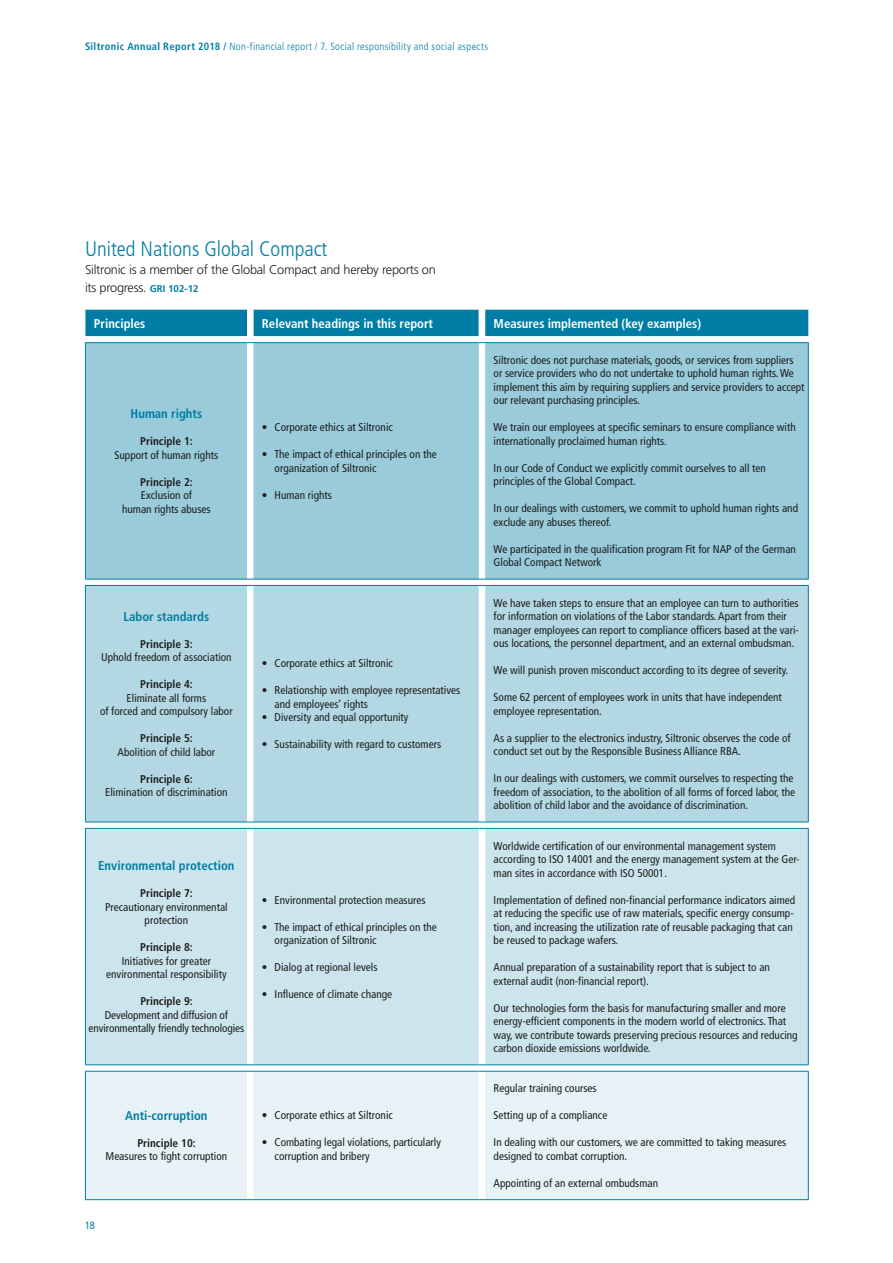
<style>
.page{position:relative;width:893px;height:1263px;background:#fff}
.page>*{position:absolute;margin:0;border:0;box-sizing:border-box;transform-origin:0 0}
.t1{font:300 condensed 21px "Frutiger LT Std";color:#007da4}
.t2{font:300 12.75px/18px "Frutiger LT Std";letter-spacing:-.02em;color:#1d1d1b}
.t3{font:700 condensed 12.75px "Frutiger LT Std";color:#fff}
.t4{font:700 condensed 12.75px "Frutiger LT Std";color:#007da4}
.t5{font:condensed 11.25px/13.5px "Frutiger LT Std";color:#1d1d1b}
.t6{font:700 condensed 11.25px "Frutiger LT Std";color:#1d1d1b}
.t7{font:300 condensed 10.5px "Frutiger LT Std";letter-spacing:.03em;color:#007da4}
.t8{font:condensed 10.5px "Frutiger LT Std";color:#007da4}
.s1{font-weight:700}
.s2{font-weight:700;font-size:9.75px;color:#007da4}
</style>
<div class="page">
<svg style="left:85px;top:310px;width:723px;height:761px;fill:#007da4"></svg>
<div style="left:86px;top:343px;width:722px;height:236px;background:#99cbdb"></div>
<svg style="left:85px;top:580px;width:162px;height:491px"></svg>
<div style="left:86px;top:586px;width:722px;height:235px;background:#b3d8e4"></div>
<div style="left:86px;top:829px;width:722px;height:235px;background:#cce5ed"></div>
<div style="left:86px;top:1072px;width:722px;height:127px;background:#e6f2f6"></div>
<hr style="left:253px;top:1071px;width:226px;height:1px;background:#007da4">
<hr style="left:253px;top:1199px;width:226px;height:1px;background:#007da4">
<hr style="left:253px;top:342px;width:226px;height:1px;background:#007da4">
<hr style="left:253px;top:579px;width:226px;height:1px;background:#007da4">
<hr style="left:253px;top:828px;width:226px;height:1px;background:#007da4">
<hr style="left:253px;top:1064px;width:226px;height:1px;background:#007da4">
<hr style="left:253px;top:585px;width:226px;height:1px;background:#007da4">
<hr style="left:253px;top:821px;width:226px;height:1px;background:#007da4">
<hr style="left:85px;top:343px;width:1px;height:236px;background:#007da4">
<hr style="left:85px;top:342px;width:162px;height:1px;background:#007da4">
<hr style="left:485px;top:342px;width:324px;height:1px;background:#007da4">
<hr style="left:808px;top:343px;width:1px;height:236px;background:#007da4">
<hr style="left:85px;top:579px;width:162px;height:1px;background:#007da4">
<hr style="left:485px;top:579px;width:324px;height:1px;background:#007da4">
<hr style="left:85px;top:586px;width:1px;height:235px;background:#007da4">
<hr style="left:85px;top:585px;width:162px;height:1px;background:#007da4">
<svg style="left:247px;top:579px;width:6px;height:7px"></svg>
<svg style="left:479px;top:579px;width:6px;height:7px"></svg>
<hr style="left:485px;top:585px;width:324px;height:1px;background:#007da4">
<hr style="left:808px;top:586px;width:1px;height:235px;background:#007da4">
<hr style="left:85px;top:821px;width:162px;height:1px;background:#007da4">
<hr style="left:485px;top:821px;width:324px;height:1px;background:#007da4">
<hr style="left:85px;top:829px;width:1px;height:235px;background:#007da4">
<hr style="left:85px;top:828px;width:162px;height:1px;background:#007da4">
<hr style="left:485px;top:828px;width:324px;height:1px;background:#007da4">
<hr style="left:808px;top:829px;width:1px;height:235px;background:#007da4">
<hr style="left:85px;top:1064px;width:162px;height:1px;background:#007da4">
<hr style="left:485px;top:1064px;width:324px;height:1px;background:#007da4">
<hr style="left:85px;top:1071px;width:1px;height:128px;background:#007da4">
<hr style="left:85px;top:1071px;width:162px;height:1px;background:#007da4">
<hr style="left:85px;top:1199px;width:162px;height:1px;background:#007da4">
<hr style="left:485px;top:1071px;width:324px;height:1px;background:#007da4">
<hr style="left:808px;top:1071px;width:1px;height:128px;background:#007da4">
<hr style="left:485px;top:1199px;width:324px;height:1px;background:#007da4">
<p class="t7" style="left:85px;top:41px;width:405px"><span class="s1">Siltronic Annual Report 2018 /</span> Non-financial report / 7. Social responsibility and social aspects</p>
<h1 class="t1" style="left:85px;top:236px;width:244px">United Nations Global Compact</h1>
<p class="t2" style="left:85px;top:260px;width:352px">Siltronic is a member of the Global Compact and hereby reports on its progress. <span class="s2">GRI 102-12</span></p>
<p class="t3" style="left:94px;top:316px;width:53px">Principles</p>
<p class="t3" style="left:262px;top:316px;width:173px">Relevant headings in this report</p>
<p class="t3" style="left:494px;top:316px;width:209px">Measures implemented (key examples)</p>
<p class="t4" style="left:131px;top:406px;width:73px">Human rights</p>
<p class="t6" style="left:140px;top:435px;width:54px">Principle 1:</p>
<p class="t5" style="left:115px;top:448px;width:105px">Support of human rights</p>
<p class="t6" style="left:140px;top:475px;width:54px">Principle 2:</p>
<p class="t5" style="left:122px;top:489px;width:90px;text-align:center">Exclusion of<br>human rights abuses</p>
<p class="t5" style="left:262px;top:421px;width:133px">• Corporate ethics at Siltronic</p>
<p class="t5" style="left:275px;top:448px;width:164px;text-indent:-13px">• The impact of ethical principles on the organization of Siltronic</p>
<p class="t5" style="left:262px;top:488px;width:72px">• Human rights</p>
<p class="t4" style="left:123px;top:609px;width:87px">Labor standards</p>
<p class="t6" style="left:140px;top:637px;width:54px">Principle 3:</p>
<p class="t5" style="left:101px;top:651px;width:132px">Uphold freedom of association</p>
<p class="t6" style="left:140px;top:678px;width:54px">Principle 4:</p>
<p class="t5" style="left:100px;top:691px;width:134px;text-align:center">Eliminate all forms<br>of forced and compulsory labor</p>
<p class="t6" style="left:140px;top:732px;width:54px">Principle 5:</p>
<p class="t5" style="left:118px;top:745px;width:99px">Abolition of child labor</p>
<p class="t6" style="left:140px;top:772px;width:54px">Principle 6:</p>
<p class="t5" style="left:105px;top:786px;width:124px">Elimination of discrimination</p>
<p class="t5" style="left:262px;top:657px;width:133px">• Corporate ethics at Siltronic</p>
<p class="t5" style="left:275px;top:684px;width:187px;text-indent:-13px">• Relationship with employee representatives and employees’ rights</p>
<p class="t5" style="left:262px;top:711px;width:148px">• Diversity and equal opportunity</p>
<p class="t5" style="left:262px;top:738px;width:181px">• Sustainability with regard to customers</p>
<p class="t4" style="left:98px;top:858px;width:138px">Environmental protection</p>
<p class="t6" style="left:140px;top:887px;width:54px">Principle 7:</p>
<p class="t5" style="left:105px;top:900px;width:124px;text-align:center">Precautionary environmental protection</p>
<p class="t6" style="left:140px;top:941px;width:54px">Principle 8:</p>
<p class="t5" style="left:106px;top:954px;width:122px;text-align:center">Initiatives for greater environmental responsibility</p>
<p class="t6" style="left:140px;top:995px;width:54px">Principle 9:</p>
<p class="t5" style="left:89px;top:1008px;width:157px;text-align:center">Development and diffusion of environmentally friendly technologies</p>
<p class="t5" style="left:262px;top:893px;width:165px">• Environmental protection measures</p>
<p class="t5" style="left:275px;top:920px;width:164px;text-indent:-13px">• The impact of ethical principles on the organization of Siltronic</p>
<p class="t5" style="left:262px;top:960px;width:117px">• Dialog at regional levels</p>
<p class="t5" style="left:262px;top:987px;width:132px">• Influence of climate change</p>
<p class="t4" style="left:125px;top:1108px;width:84px">Anti-corruption</p>
<p class="t6" style="left:137px;top:1136px;width:60px">Principle 10:</p>
<p class="t5" style="left:106px;top:1150px;width:123px">Measures to fight corruption</p>
<p class="t8" style="left:85px;top:1219px;width:11px">18</p>
<p class="t5" style="left:262px;top:1109px;width:133px">• Corporate ethics at Siltronic</p>
<p class="t5" style="left:275px;top:1136px;width:168px;text-indent:-13px">• Combating legal violations, particularly corruption and bribery</p>
<p class="t5" style="left:494px;top:353px;width:312px">Siltronic does not purchase materials, goods, or services from suppliers or service providers who do not undertake to uphold human rights. We implement this aim by requiring suppliers and service providers to accept our relevant purchasing principles.</p>
<p class="t5" style="left:494px;top:421px;width:304px">We train our employees at specific seminars to ensure compliance with internationally proclaimed human rights.</p>
<p class="t5" style="left:494px;top:461px;width:274px">In our Code of Conduct we explicitly commit ourselves to all ten principles of the Global Compact.</p>
<p class="t5" style="left:494px;top:502px;width:306px">In our dealings with customers, we commit to uphold human rights and exclude any abuses thereof.</p>
<p class="t5" style="left:494px;top:542px;width:304px">We participated in the qualification program Fit for NAP of the German<br>Global Compact Network</p>
<p class="t5" style="left:494px;top:596px;width:307px">We have taken steps to ensure that an employee can turn to authorities for information on violations of the Labor standards. Apart from their manager employees can report to compliance officers based at the vari&shy;ous locations, the personnel department, and an external ombudsman.</p>
<p class="t5" style="left:494px;top:664px;width:296px">We will punish proven misconduct according to its degree of severity.</p>
<p class="t5" style="left:494px;top:691px;width:290px">Some 62 percent of employees work in units that have independent employee representation.</p>
<p class="t5" style="left:494px;top:731px;width:298px">As a supplier to the electronics industry, Siltronic observes the code of conduct set out by the Responsible Business Alliance RBA.</p>
<p class="t5" style="left:494px;top:772px;width:303px">In our dealings with customers, we commit ourselves to respecting the freedom of association, to the abolition of all forms of forced labor, the abolition of child labor and the avoidance of discrimination.</p>
<p class="t5" style="left:494px;top:839px;width:307px">Worldwide certification of our environmental management system according to ISO 14001 and the energy management system at the Ger&shy;man sites in accordance with ISO 50001.</p>
<p class="t5" style="left:494px;top:893px;width:303px">Implementation of defined non-financial performance indicators aimed at reducing the specific use of raw materials, specific energy consump&shy;tion, and increasing the utilization rate of reusable packaging that can be reused to package wafers.</p>
<p class="t5" style="left:494px;top:960px;width:278px">Annual preparation of a sustainability report that is subject to an external audit (non-financial report).</p>
<p class="t5" style="left:494px;top:1001px;width:306px">Our technologies form the basis for manufacturing smaller and more energy-efficient components in the modern world of electronics. That way, we contribute towards preserving precious resources and reducing carbon dioxide emissions worldwide.</p>
<p class="t5" style="left:494px;top:1082px;width:105px">Regular training courses</p>
<p class="t5" style="left:494px;top:1109px;width:115px">Setting up of a compliance</p>
<p class="t5" style="left:494px;top:1136px;width:294px">In dealing with our customers, we are committed to taking measures designed to combat corruption.</p>
<p class="t5" style="left:494px;top:1176px;width:166px">Appointing of an external ombudsman</p>
</div>
